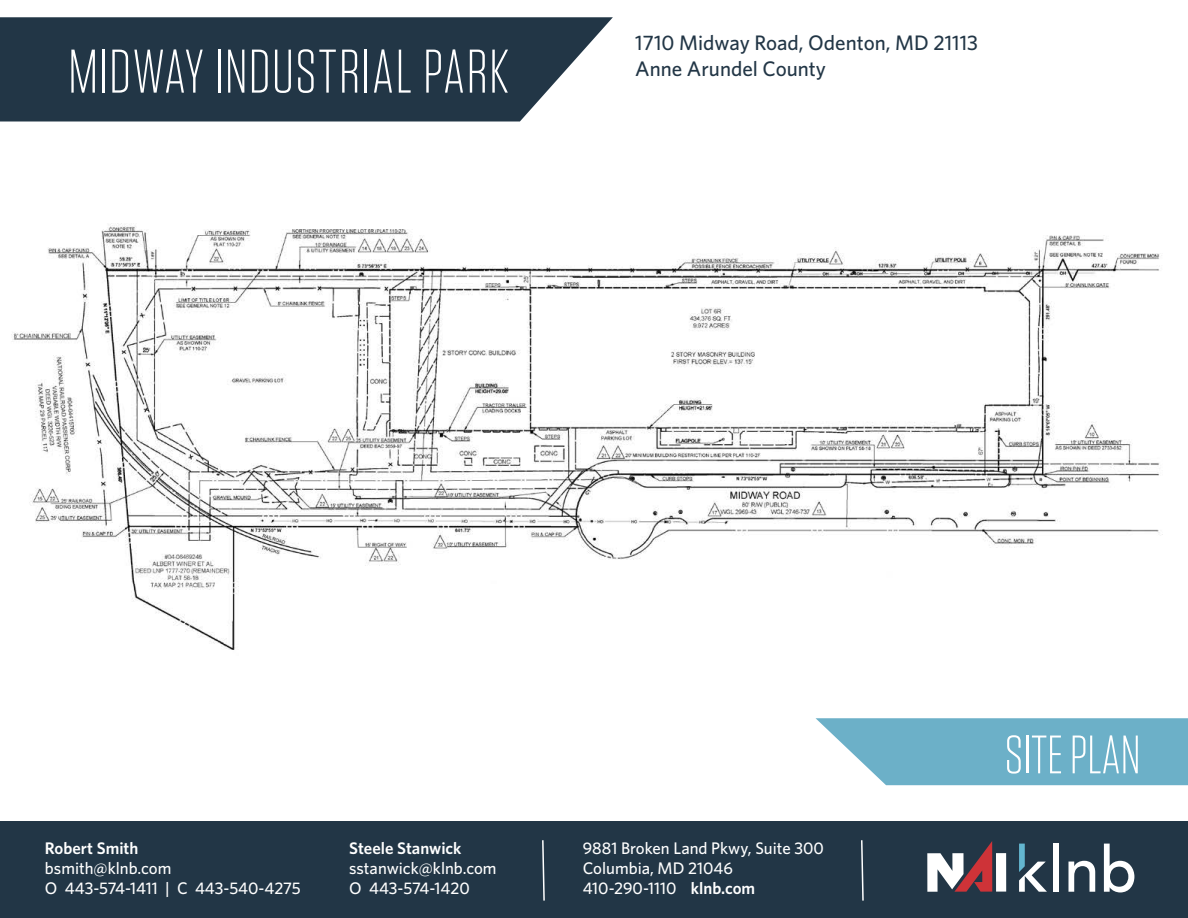
<style>
.page{position:relative;width:1188px;height:918px;background:#fff}
.page>*{position:absolute;margin:0;border:0;box-sizing:border-box;transform-origin:0 0}
.t1{font:300 61.5px "Tungsten";letter-spacing:.015em;color:#fff}
.t2{font:300 54px "Tungsten";color:#fff}
.t3{font:500 21px/25.2px "Whitney";color:#223646}
.t4{font:500 16.8px/20.1px "Whitney";color:#fff}
.t5{font:600 16.8px "Whitney";color:#fff}
.s1{font-weight:600}
</style>
<div class="page">
<div style="left:0;top:822px;width:1188px;height:96px;background:#223646"></div>
<svg style="left:542px;top:840px;width:3px;height:61px"></svg>
<div style="left:996px;top:853px;width:10px;height:39px;background:#fff"></div>
<svg style="left:927px;top:841px;width:65px;height:51px"></svg>
<svg style="left:1019px;top:844px;width:28px;height:48px"></svg>
<div style="left:1053px;top:844px;width:6px;height:48px;background:#fff"></div>
<svg style="left:1068px;top:861px;width:27px;height:31px"></svg>
<svg style="left:1104px;top:844px;width:30px;height:48px"></svg>
<svg style="left:861px;top:840px;width:3px;height:61px"></svg>
<svg style="left:816px;top:718px;width:372px;height:67px"></svg>
<svg style="left:0;top:17px;width:613px;height:105px;fill:#223646"></svg>
<img style="left:11px;top:223px;width:1152px;height:427px">
<h1 class="t1" style="left:68px;top:43px;width:442px">MIDWAY INDUSTRIAL PARK</h1>
<p class="t3" style="left:635px;top:32px;width:344px">1710 Midway Road, Odenton, MD 21113<br>Anne Arundel County</p>
<p class="t5" style="left:45px;top:840px;width:95px">Robert Smith</p>
<p class="t4" style="left:45px;top:859px;width:257px">bsmith@klnb.com<br>O 443-574-1411 | C 443-540-4275</p>
<p class="t5" style="left:349px;top:840px;width:114px">Steele Stanwick</p>
<p class="t4" style="left:349px;top:859px;width:149px">sstanwick@klnb.com<br>O 443-574-1420</p>
<p class="t4" style="left:583px;top:839px;width:243px">9881 Broken Land Pkwy, Suite 300<br>Columbia, MD 21046<br>410-290-1110 <span class="s1">klnb.com</span></p>
<h2 class="t2" style="left:1005px;top:730px;width:138px">SITE PLAN</h2>
</div>
